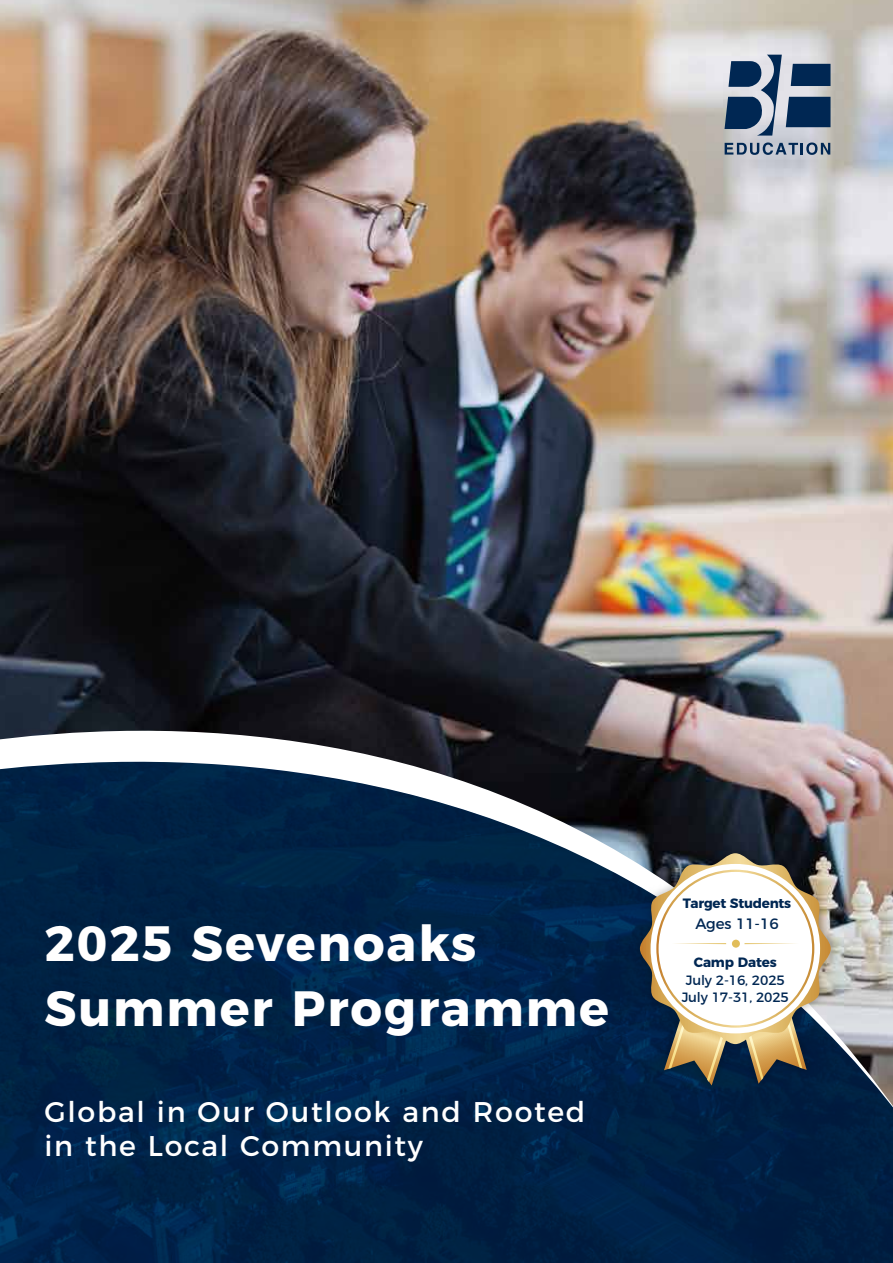
<style>
.page{position:relative;width:893px;height:1263px;background:#fff}
.page>*{position:absolute;margin:0;border:0;box-sizing:border-box;transform-origin:0 0}
.t1{font:700 49.5px/65.1px "Montserrat";letter-spacing:.04em;color:#fff}
.t2{font:28.5px/34.2px "Montserrat";letter-spacing:.06em;color:#fff}
.t3{font:15px "Montserrat";color:#002753}
.t4{font:13.5px/17.9px "Montserrat";letter-spacing:-.01em;color:#002753;text-align:center}
.t5{font:700 13.5px "Montserrat";letter-spacing:-.02em;color:#002753}
</style>
<div class="page">
<img style="left:0;top:0;width:893px;height:717px">
<svg style="left:0;top:717px;width:893px;height:45px"></svg>
<img style="left:0;top:762px;width:893px;height:501px">
<img style="left:628px;top:841px;width:215px;height:256px">
<svg style="left:640px;top:853px;width:191px;height:232px"></svg>
<svg style="left:555px;top:0;width:338px;height:136px;background:#b7afa3"></svg>
<svg style="left:725px;top:142px;width:105px;height:13px"></svg>
<h1 class="t1" style="left:44px;top:907px;width:566px">2025 Sevenoaks<br>Summer Programme</h1>
<p class="t2" style="left:44px;top:1092px;width:542px">Global in Our Outlook and Rooted in the Local Community</p>
<p class="t5" style="left:683px;top:892px;width:110px">Target Students</p>
<p class="t3" style="left:695px;top:911px;width:85px">Ages 11-16</p>
<p class="t5" style="left:694px;top:951px;width:84px">Camp Dates</p>
<p class="t4" style="left:682px;top:970px;width:109px">July 2-16, 2025<br>July 17-31, 2025</p>
</div>
